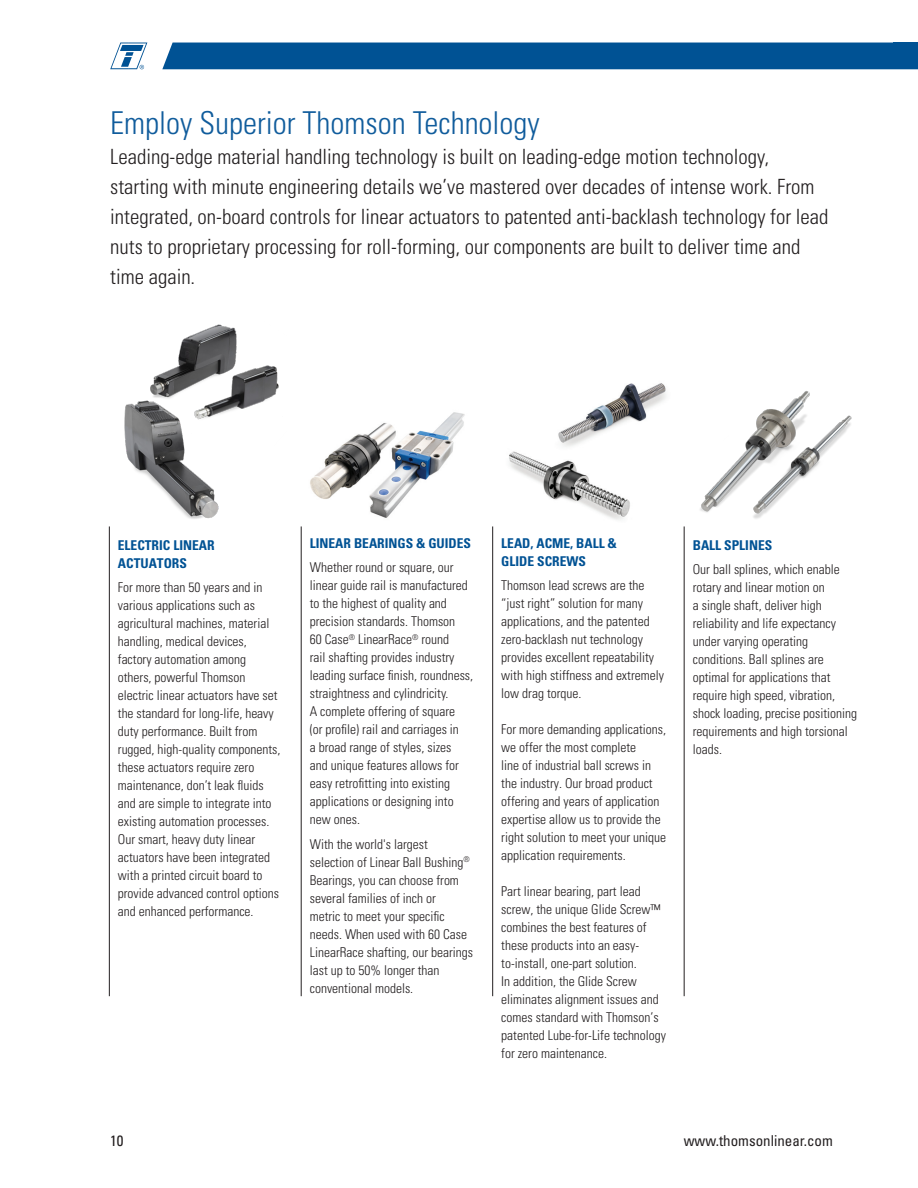
<style>
.page{position:relative;width:918px;height:1188px;background:#fff}
.page>*{position:absolute;margin:0;border:0;box-sizing:border-box;transform-origin:0 0}
.t1{font:300 condensed 31.5px "Univers LT Std";color:#105c9c}
.t2{font:300 condensed 21px/30px "Univers LT Std";color:#231f20}
.t3{font:condensed 15px "Univers LT Std";color:#231f20}
.Product_Name{font:300 condensed 13.5px/18px "Univers LT Std";color:#231f20}
.t4{font:700 condensed 13.5px/18px "Univers LT Std";color:#005294}
.s1{font-weight:700;color:#005294}
</style>
<div class="page">
<div style="left:162px;top:43px;width:732px;height:26px;background:#005294"></div>
<svg style="left:110px;top:43px;width:37px;height:26px"></svg>
<hr style="left:109px;top:526px;width:1px;height:470px;background:#231f20">
<hr style="left:301px;top:526px;width:1px;height:470px;background:#231f20">
<hr style="left:492px;top:526px;width:1px;height:470px;background:#231f20">
<hr style="left:684px;top:526px;width:1px;height:470px;background:#231f20">
<div style="left:894px;top:43px;width:24px;height:26px;background:#005294"></div>
<img style="left:700px;top:391px;width:152px;height:128px">
<img style="left:124px;top:324px;width:155px;height:195px">
<img style="left:310px;top:412px;width:155px;height:106px">
<img style="left:509px;top:383px;width:157px;height:137px">
<p class="t1" style="left:110px;top:104px;width:431px">Employ Superior Thomson Technology</p>
<p class="t2" style="left:110px;top:142px;width:720px">Leading-edge material handling technology is built on leading-edge motion technology, starting with minute engineering details we’ve mastered over decades of intense work. From integrated, on-board controls for linear actuators to patented anti-backlash technology for lead nuts to proprietary processing for roll-forming, our components are built to deliver time and time again.</p>
<p class="t4" style="left:118px;top:536px;width:98px">ELECTRIC LINEAR<br>ACTUATORS</p>
<p class="Product_Name" style="left:118px;top:578px;width:164px">For more than 50 years and in various applications such as agricultural machines, material handling, medical devices, factory automation among others, powerful Thomson electric linear actuators have set the standard for long-life, heavy duty performance. Built from rugged, high-quality components, these actuators require zero maintenance, don’t leak fluids and are simple to integrate into existing automation processes.<br>Our smart, heavy duty linear actuators have been integrated with a printed circuit board to provide advanced control options and enhanced performance.</p>
<p class="Product_Name" style="left:310px;top:531px;width:163px;line-height:24px"><span class="s1">LINEAR BEARINGS &amp; GUIDES<br></span>Whether round or square, our</p>
<p class="Product_Name" style="left:310px;top:576px;width:165px">linear guide rail is manufactured to the highest of quality and precision standards. Thomson<br>60 Case<sup>®</sup> LinearRace<sup>®</sup> round<br>rail shafting provides industry leading surface finish, roundness, straightness and cylindricity.<br>A complete offering of square<br>(or profile) rail and carriages in<br>a broad range of styles, sizes<br>and unique features allows for easy retrofitting into existing applications or designing into new ones.</p>
<p class="Product_Name" style="left:310px;top:835px;width:165px">With the world's largest selection of Linear Ball Bushing<sup>®<br></sup>Bearings, you can choose from several families of inch or<br>metric to meet your specific needs. When used with 60 Case<br>LinearRace shafting, our bearings last up to 50% longer than conventional models.</p>
<p class="t4" style="left:501px;top:534px;width:117px">LEAD, ACME, BALL &amp;<br>GLIDE SCREWS</p>
<p class="Product_Name" style="left:501px;top:576px;width:164px">Thomson lead screws are the “just right” solution for many applications, and the patented zero-backlash nut technology provides excellent repeatability with high stiffness and extremely low drag torque.</p>
<p class="Product_Name" style="left:501px;top:720px;width:166px">For more demanding applications, we offer the most complete<br>line of industrial ball screws in the industry. Our broad product offering and years of application expertise allow us to provide the right solution to meet your unique application requirements.</p>
<p class="Product_Name" style="left:501px;top:882px;width:166px">Part linear bearing, part lead screw, the unique Glide Screw™ combines the best features of these products into an easy&shy;to-install, one-part solution.<br>In addition, the Glide Screw eliminates alignment issues and comes standard with Thomson’s patented Lube-for-Life technology for zero maintenance.</p>
<p class="t4" style="left:693px;top:536px;width:81px">BALL SPLINES</p>
<p class="Product_Name" style="left:693px;top:560px;width:166px">Our ball splines, which enable rotary and linear motion on<br>a single shaft, deliver high reliability and life expectancy under varying operating conditions. Ball splines are optimal for applications that require high speed, vibration, shock loading, precise positioning requirements and high torsional loads.</p>
<p class="t3" style="left:110px;top:1131px;width:15px">10</p>
<p class="t3" style="left:684px;top:1131px;width:151px">www.thomsonlinear.com</p>
</div>
